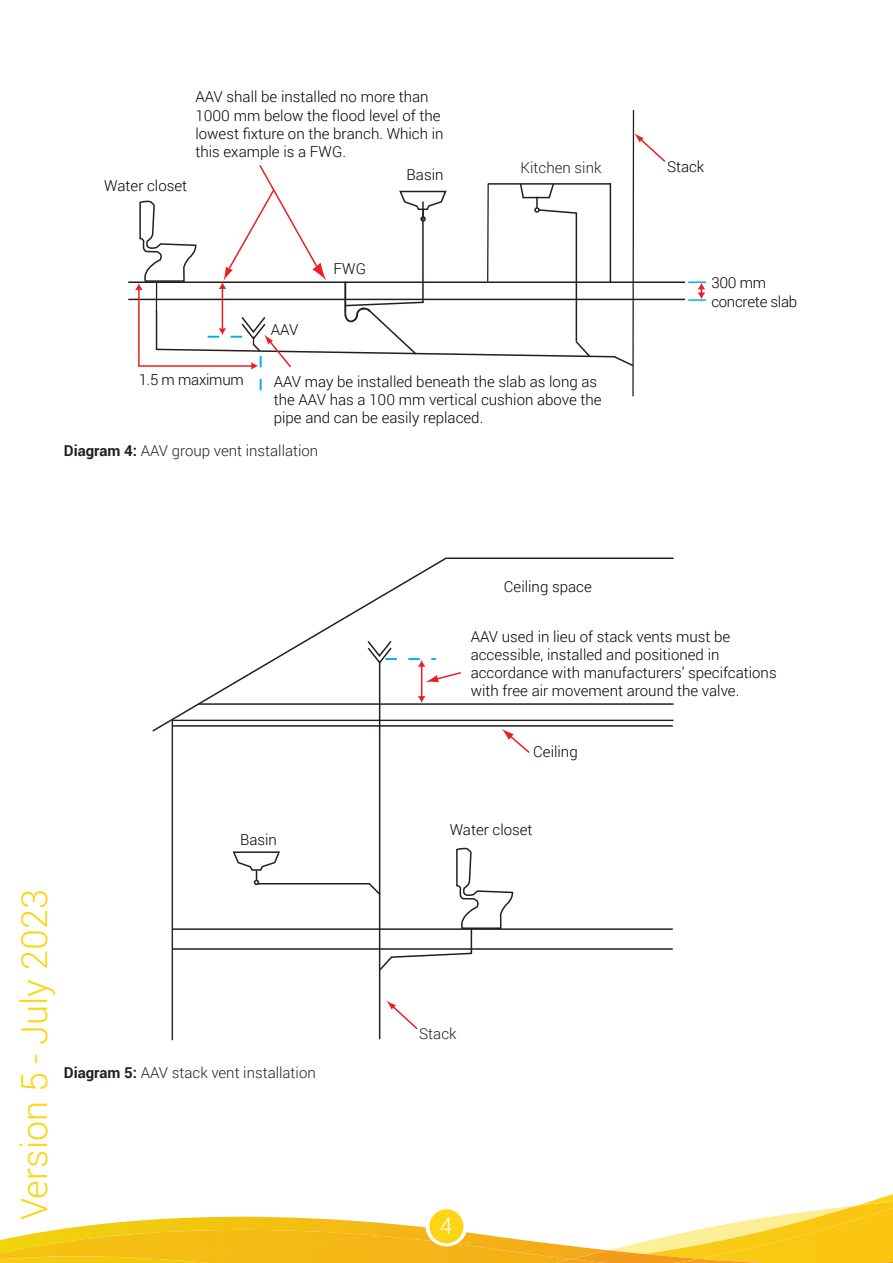
<style>
.page{position:relative;width:893px;height:1263px;background:#fff}
.page>*{position:absolute;margin:0;border:0;box-sizing:border-box;transform-origin:0 0}
.t1{font:300 36px "Roboto";color:#fed514}
.Body_Text_10pt{font:300 22.5px "Roboto";color:#fff}
.t2{font:300 15px/18.1px "Roboto";color:#000}
.H1_-_Main_Heading{font:300 15px "Roboto";color:#231f20}
.t3{font:300 15px/18.1px "Roboto";letter-spacing:-.02em;color:#000}
.s1{font-weight:700}
</style>
<div class="page">
<img style="left:499px;top:1238px;width:97px;height:11px">
<img style="left:393px;top:1224px;width:121px;height:20px">
<img style="left:56px;top:1217px;width:337px;height:19px">
<img style="left:499px;top:1249px;width:109px;height:14px">
<div style="left:290px;top:1236px;width:209px;height:27px;background:#f4b516"></div>
<img style="left:0;top:1230px;width:383px;height:31px">
<img style="left:0;top:1256px;width:290px;height:7px">
<img style="left:608px;top:1200px;width:285px;height:59px">
<img style="left:518px;top:1259px;width:180px;height:4px">
<img style="left:698px;top:1201px;width:195px;height:62px">
<div style="left:425px;top:1204px;width:43px;height:42px;background:#fff;border-radius:50%"></div>
<div style="left:429px;top:1209px;width:34px;height:34px;background:#fed514;border-radius:50%"></div>
<svg style="left:152px;top:557px;width:294px;height:175px"></svg>
<svg style="left:171px;top:719px;width:503px;height:322px"></svg>
<hr style="left:379px;top:663px;width:1px;height:376px;background:#231f20">
<hr style="left:172px;top:725px;width:501px;height:2px;background:#231f20">
<hr style="left:198px;top:703px;width:475px;height:2px;background:#231f20">
<hr style="left:421px;top:665px;width:1px;height:32px;background:#ee1d23">
<svg style="left:231px;top:696px;width:300px;height:276px"></svg>
<svg style="left:386px;top:1000px;width:33px;height:31px"></svg>
<hr style="left:446px;top:557px;width:227px;height:2px;background:#231f20">
<hr style="left:172px;top:928px;width:501px;height:2px;background:#231f20">
<hr style="left:128px;top:281px;width:557px;height:2px;background:#231f20">
<hr style="left:128px;top:299px;width:557px;height:1px;background:#231f20">
<svg style="left:688px;top:281px;width:18px;height:20px"></svg>
<hr style="left:172px;top:948px;width:501px;height:2px;background:#231f20">
<svg style="left:366px;top:639px;width:95px;height:43px"></svg>
<svg style="left:135px;top:110px;width:532px;height:287px"></svg>
<p class="t2" style="left:104px;top:176px;width:84px">Water closet</p>
<p class="t2" style="left:195px;top:88px;width:250px">AAV shall be installed no more than<br>1000 mm below the flood level of the lowest fixture on the branch. Which in this example is a FWG.</p>
<p class="t2" style="left:407px;top:165px;width:38px">Basin</p>
<p class="t2" style="left:271px;top:320px;width:29px">AAV</p>
<p class="t2" style="left:334px;top:259px;width:34px">FWG</p>
<p class="H1_-_Main_Heading" style="left:520px;top:157px;width:82px">Kitchen sink</p>
<p class="t3" style="left:139px;top:370px;width:107px">1.5 m maximum</p>
<p class="t2" style="left:274px;top:372px;width:329px">AAV may be installed beneath the slab as long as the AAV has a 100 mm vertical cushion above the pipe and can be easily replaced.</p>
<h1 class="H1_-_Main_Heading" style="left:64px;top:440px;width:256px"><span class="s1">Diagram 4:</span> AAV group vent installation</h1>
<p class="t2" style="left:667px;top:157px;width:39px">Stack</p>
<p class="t3" style="left:711px;top:274px;width:88px">300 mm concrete slab</p>
<p class="t2" style="left:240px;top:830px;width:38px">Basin</p>
<p class="t1" style="left:9px;top:1220px;width:332px;rotate:-90deg">Version 5 - July 2023</p>
<h1 class="H1_-_Main_Heading" style="left:64px;top:1063px;width:253px"><span class="s1">Diagram 5:</span> AAV stack vent installation</h1>
<p class="t2" style="left:504px;top:577px;width:89px">Ceiling space</p>
<p class="t2" style="left:471px;top:627px;width:307px">AAV used in lieu of stack vents must be accessible, installed and positioned in accordance with manufacturers’ specifcations with free air movement around the valve.</p>
<p class="t2" style="left:533px;top:742px;width:46px">Ceiling</p>
<p class="t2" style="left:450px;top:820px;width:84px">Water closet</p>
<p class="H1_-_Main_Heading" style="left:419px;top:1023px;width:39px">Stack</p>
<p class="Body_Text_10pt" style="left:440px;top:1211px;width:14px">4</p>
</div>
